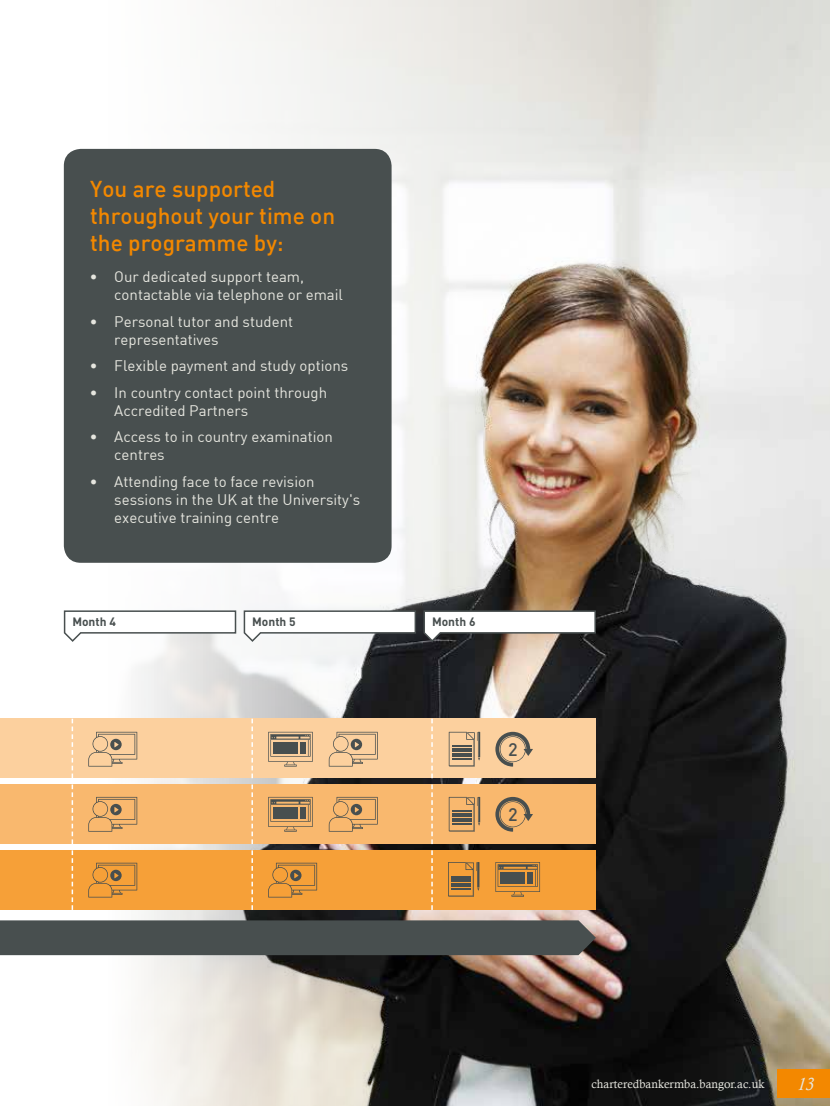
<style>
.page{position:relative;width:830px;height:1106px;background:#fff}
.page>*{position:absolute;margin:0;border:0;box-sizing:border-box;transform-origin:0 0}
.t1{font:500 22.5px/27px "DIN";color:#f38800}
.t2{font:italic 18px "Calisto";color:#e6e6df}
.t3{font:500 17.85px "DIN";color:#484f4f}
.t4{font:15px/18px "DIN";color:#e6e6df}
.t5{font:12px "Calisto";color:#e6e6df}
.t6{font:700 12px "DIN Pro";color:#484f4f}
.s1{font-weight:800}
</style>
<div class="page">
<img style="left:17px;top:0;width:812px;height:1032px">
<img style="left:148px;top:201px;width:681px;height:905px">
<div style="left:64px;top:149px;width:327px;height:414px;background:#484f4f;border-radius:17px"></div>
<svg style="left:63px;top:609px;width:174px;height:34px"></svg>
<svg style="left:243px;top:609px;width:173px;height:34px"></svg>
<svg style="left:422px;top:609px;width:174px;height:34px"></svg>
<div style="left:0;top:718px;width:595px;height:60px;background:#fcd09e"></div>
<div style="left:0;top:784px;width:595px;height:60px;background:#f9b86e"></div>
<div style="left:0;top:850px;width:595px;height:60px;background:#f6a038"></div>
<svg style="left:72px;top:718px;width:1px;height:60px"></svg>
<svg style="left:72px;top:784px;width:1px;height:60px"></svg>
<svg style="left:72px;top:850px;width:1px;height:60px"></svg>
<svg style="left:251px;top:718px;width:2px;height:60px"></svg>
<svg style="left:251px;top:784px;width:2px;height:60px"></svg>
<svg style="left:251px;top:850px;width:2px;height:60px"></svg>
<svg style="left:431px;top:718px;width:1px;height:60px"></svg>
<svg style="left:431px;top:784px;width:1px;height:60px"></svg>
<svg style="left:431px;top:850px;width:1px;height:60px"></svg>
<svg style="left:268px;top:731px;width:45px;height:35px"></svg>
<svg style="left:268px;top:797px;width:45px;height:34px"></svg>
<svg style="left:495px;top:862px;width:45px;height:34px"></svg>
<svg style="left:448px;top:731px;width:32px;height:35px"></svg>
<svg style="left:448px;top:797px;width:32px;height:34px"></svg>
<svg style="left:448px;top:862px;width:31px;height:34px"></svg>
<svg style="left:88px;top:731px;width:49px;height:35px"></svg>
<svg style="left:328px;top:731px;width:49px;height:35px"></svg>
<svg style="left:88px;top:797px;width:49px;height:34px"></svg>
<svg style="left:328px;top:797px;width:49px;height:34px"></svg>
<svg style="left:88px;top:862px;width:49px;height:35px"></svg>
<svg style="left:268px;top:862px;width:49px;height:35px"></svg>
<div style="left:0;top:920px;width:595px;height:35px;background:#484f4f"></div>
<svg style="left:495px;top:797px;width:37px;height:34px"></svg>
<svg style="left:495px;top:731px;width:37px;height:35px"></svg>
<div style="left:776px;top:1069px;width:53px;height:29px;background:#f38800"></div>
<h1 class="t1" style="left:90px;top:174px;width:246px">You are supported throughout your time on the programme by:</h1>
<p class="t4" style="left:114px;top:267px;width:230px;text-indent:-24px"><span class="s1">•</span> Our dedicated support team, contactable via telephone or email</p>
<p class="t4" style="left:114px;top:312px;width:180px;text-indent:-24px"><span class="s1">•</span> Personal tutor and student representatives</p>
<p class="t4" style="left:90px;top:356px;width:259px"><span class="s1">•</span> Flexible payment and study options</p>
<p class="t4" style="left:114px;top:383px;width:214px;text-indent:-24px"><span class="s1">•</span> In country contact point through<br>Accredited Partners</p>
<p class="t4" style="left:114px;top:427px;width:220px;text-indent:-24px"><span class="s1">•</span> Access to in country examination centres</p>
<p class="t4" style="left:114px;top:472px;width:247px;text-indent:-24px"><span class="s1">•</span> Attending face to face revision sessions in the UK at the University's executive training centre</p>
<p class="t6" style="left:72px;top:614px;width:45px">Month 4</p>
<p class="t6" style="left:252px;top:614px;width:45px">Month 5</p>
<p class="t6" style="left:432px;top:613px;width:45px">Month 6</p>
<p class="t3" style="left:507px;top:737px;width:11px">2</p>
<p class="t3" style="left:507px;top:803px;width:11px">2</p>
<p class="t5" style="left:591px;top:1076px;width:174px">charteredbankermba.bangor.ac.uk</p>
<p class="t2" style="left:796px;top:1073px;width:18px">13</p>
</div>
